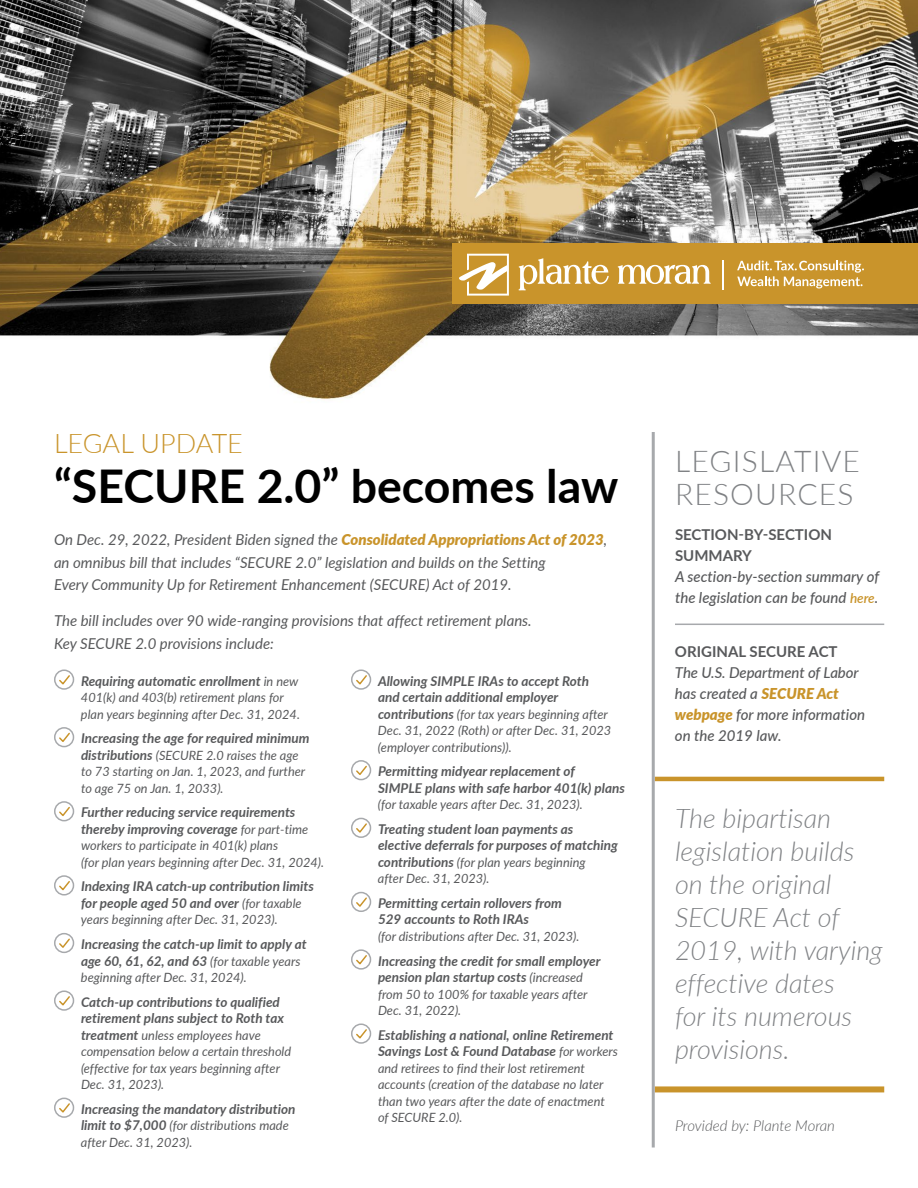
<style>
.page{position:relative;width:918px;height:1188px;background:#fff}
.page>*{position:absolute;margin:0;border:0;box-sizing:border-box;transform-origin:0 0}
.t1{font:700 46.5px "Lato";color:#000}
.t2{font:300 30px/33px "Lato";letter-spacing:.04em;color:#808285}
.t3{font:italic 300 27px/33px "Lato";color:#808285}
.t4{font:300 27px "Lato";color:#c9942b}
.t5{font:italic 15px/22.5px "Lato";color:#58595b}
.t6{font:italic 500 15px/21px "Lato";color:#58595b}
.t7{font:700 15px/21px "Lato";color:#58595b}
.t8{font:italic 300 15px "Lato";letter-spacing:-.005em;color:#58595b}
.t9{font:italic 700 13.5px/16.5px "Lato";color:#58595b}
.t10{font:italic 12.75px/16.5px "Lato";color:#58595b}
.s1{font-weight:900;color:#c9942b}
.s2{font-weight:400;font-size:12.75px}
.s3{font-weight:700;font-size:13.5px}
.s4{font-weight:600;font-size:13.5px;color:#c9942b}
</style>
<div class="page">
<img style="left:0;top:0;width:918px;height:400px">
<div style="left:452px;top:243px;width:466px;height:61px;background:#c9942b"></div>
<svg style="left:459px;top:254px;width:50px;height:42px"></svg>
<svg style="left:519px;top:258px;width:90px;height:32px"></svg>
<svg style="left:618px;top:265px;width:93px;height:19px"></svg>
<svg style="left:737px;top:261px;width:127px;height:27px"></svg>
<svg style="left:723px;top:260px;width:1px;height:29px"></svg>
<hr style="left:675px;top:624px;width:209px;height:1px;background:#a7a9ac">
<hr style="left:655px;top:777px;width:229px;height:4px;background:#c9942b">
<div style="left:655px;top:1086px;width:229px;height:6px;background:#c9942b"></div>
<div style="left:54px;top:669px;width:20px;height:21px;border:2px solid #a7a9ac;border-radius:50%"></div>
<svg style="left:58px;top:674px;width:13px;height:12px"></svg>
<div style="left:54px;top:727px;width:20px;height:20px;border:2px solid #a7a9ac;border-radius:50%"></div>
<svg style="left:58px;top:731px;width:13px;height:13px"></svg>
<div style="left:54px;top:801px;width:20px;height:20px;border:2px solid #a7a9ac;border-radius:50%"></div>
<svg style="left:58px;top:805px;width:13px;height:13px"></svg>
<div style="left:54px;top:875px;width:20px;height:21px;border:2px solid #a7a9ac;border-radius:50%"></div>
<svg style="left:58px;top:880px;width:13px;height:12px"></svg>
<div style="left:54px;top:933px;width:20px;height:20px;border:2px solid #a7a9ac;border-radius:50%"></div>
<svg style="left:58px;top:937px;width:13px;height:12px"></svg>
<div style="left:54px;top:990px;width:20px;height:21px;border:2px solid #a7a9ac;border-radius:50%"></div>
<svg style="left:58px;top:995px;width:13px;height:12px"></svg>
<div style="left:54px;top:1098px;width:20px;height:20px;border:2px solid #a7a9ac;border-radius:50%"></div>
<svg style="left:58px;top:1102px;width:13px;height:12px"></svg>
<div style="left:351px;top:669px;width:20px;height:21px;border:2px solid #a7a9ac;border-radius:50%"></div>
<svg style="left:355px;top:674px;width:13px;height:12px"></svg>
<div style="left:351px;top:760px;width:20px;height:20px;border:2px solid #a7a9ac;border-radius:50%"></div>
<svg style="left:355px;top:764px;width:13px;height:13px"></svg>
<div style="left:351px;top:818px;width:20px;height:20px;border:2px solid #a7a9ac;border-radius:50%"></div>
<svg style="left:355px;top:822px;width:13px;height:12px"></svg>
<div style="left:351px;top:892px;width:20px;height:20px;border:2px solid #a7a9ac;border-radius:50%"></div>
<svg style="left:355px;top:896px;width:13px;height:12px"></svg>
<div style="left:351px;top:949px;width:20px;height:21px;border:2px solid #a7a9ac;border-radius:50%"></div>
<svg style="left:355px;top:954px;width:13px;height:12px"></svg>
<div style="left:351px;top:1023px;width:20px;height:21px;border:2px solid #a7a9ac;border-radius:50%"></div>
<svg style="left:355px;top:1028px;width:13px;height:12px"></svg>
<hr style="left:652px;top:432px;width:3px;height:716px;background:#a7a9ac">
<h3 class="t4" style="left:54px;top:425px;width:190px">LEGAL UPDATE</h3>
<h1 class="t1" style="left:54px;top:452px;width:566px">“SECURE 2.0” becomes law</h1>
<p class="t5" style="left:54px;top:528px;width:555px">On Dec. 29, 2022, President Biden signed the <span class="s1">Consolidated Appropriations Act of 2023</span>, an omnibus bill that includes “SECURE 2.0” legislation and builds on the Setting<br>Every Community Up for Retirement Enhancement (SECURE) Act of 2019.</p>
<p class="t5" style="left:54px;top:609px;width:479px">The bill includes over 90 wide-ranging provisions that affect retirement plans.<br>Key SECURE 2.0 provisions include:</p>
<p class="t9" style="left:81px;top:672px;width:219px">Requiring automatic enrollment <span class="s2">in new</span></p>
<p class="t10" style="left:81px;top:689px;width:221px">401(k) and 403(b) retirement plans for plan years beginning after Dec. 31, 2024.</p>
<p class="t9" style="left:81px;top:730px;width:230px">Increasing the age for required minimum</p>
<p class="t10" style="left:81px;top:746px;width:226px"><span class="s3">distributions</span> (SECURE 2.0 raises the age to 73 starting on Jan. 1, 2023, and further to age 75 on Jan. 1, 2033).</p>
<p class="t9" style="left:81px;top:804px;width:229px">Further reducing service requirements thereby improving coverage <span class="s2">for part-time</span></p>
<p class="t10" style="left:81px;top:837px;width:245px">workers to participate in 401(k) plans<br>(for plan years beginning after Dec. 31, 2024).</p>
<p class="t9" style="left:81px;top:878px;width:234px">Indexing IRA catch-up contribution limits for people aged 50 and over <span class="s2">(for taxable</span></p>
<p class="t10" style="left:81px;top:911px;width:198px">years beginning after Dec. 31, 2023).</p>
<p class="t9" style="left:81px;top:935px;width:227px">Increasing the catch-up limit to apply at age 60, 61, 62, and 63 <span class="s2">(for taxable years</span></p>
<p class="t10" style="left:81px;top:969px;width:167px">beginning after Dec. 31, 2024).</p>
<p class="t9" style="left:81px;top:993px;width:205px">Catch-up contributions to qualified retirement plans subject to Roth tax</p>
<p class="t10" style="left:81px;top:1026px;width:212px"><span class="s3">treatment</span> unless employees have compensation below a certain threshold (effective for tax years beginning after<br>Dec. 31, 2023).</p>
<p class="t9" style="left:81px;top:1100px;width:216px">Increasing the mandatory distribution</p>
<p class="t10" style="left:81px;top:1117px;width:209px"><span class="s3">limit to $7,000</span> (for distributions made after Dec. 31, 2023).</p>
<p class="t9" style="left:378px;top:672px;width:213px">Allowing SIMPLE IRAs to accept Roth and certain additional employer</p>
<p class="t10" style="left:378px;top:705px;width:235px"><span class="s3">contributions</span> (for tax years beginning after<br>Dec. 31, 2022 (Roth) or after Dec. 31, 2023 (employer contributions)).</p>
<p class="t9" style="left:378px;top:763px;width:248px">Permitting midyear replacement of<br>SIMPLE plans with safe harbor 401(k) plans</p>
<p class="t10" style="left:378px;top:796px;width:206px">(for taxable years after Dec. 31, 2023).</p>
<p class="t9" style="left:378px;top:820px;width:241px">Treating student loan payments as elective deferrals for purposes of matching</p>
<p class="t10" style="left:378px;top:853px;width:209px"><span class="s3">contributions</span> (for plan years beginning after Dec. 31, 2023).</p>
<p class="t9" style="left:378px;top:894px;width:185px">Permitting certain rollovers from<br>529 accounts to Roth IRAs</p>
<p class="t10" style="left:378px;top:928px;width:203px">(for distributions after Dec. 31, 2023).</p>
<p class="t9" style="left:378px;top:952px;width:224px">Increasing the credit for small employer pension plan startup costs <span class="s2">(increased</span></p>
<p class="t10" style="left:378px;top:985px;width:211px">from 50 to 100% for taxable years after<br>Dec. 31, 2022).</p>
<p class="t9" style="left:378px;top:1026px;width:241px">Establishing a national, online Retirement<br>Savings Lost &amp; Found Database <span class="s2">for workers</span></p>
<p class="t10" style="left:378px;top:1059px;width:228px">and retirees to find their lost retirement accounts (creation of the database no later than two years after the date of enactment of SECURE 2.0).</p>
<h2 class="t2" style="left:675px;top:444px;width:186px">LEGISLATIVE<br>RESOURCES</h2>
<p class="t7" style="left:675px;top:523px;width:159px">SECTION-BY-SECTION<br>SUMMARY</p>
<p class="t6" style="left:675px;top:565px;width:206px">A section-by-section summary of the legislation can be found <span class="s4">here</span>.</p>
<p class="t7" style="left:675px;top:641px;width:164px">ORIGINAL SECURE ACT</p>
<p class="t6" style="left:675px;top:662px;width:192px">The U.S. Department of Labor has created a <span class="s1">SECURE Act webpage</span> for more information on the 2019 law.</p>
<h3 class="t3" style="left:675px;top:801px;width:209px">The bipartisan legislation builds on the original<br>SECURE Act of<br>2019, with varying effective dates<br>for its numerous provisions.</h3>
<p class="t8" style="left:675px;top:1116px;width:161px">Provided by: Plante Moran</p>
</div>
